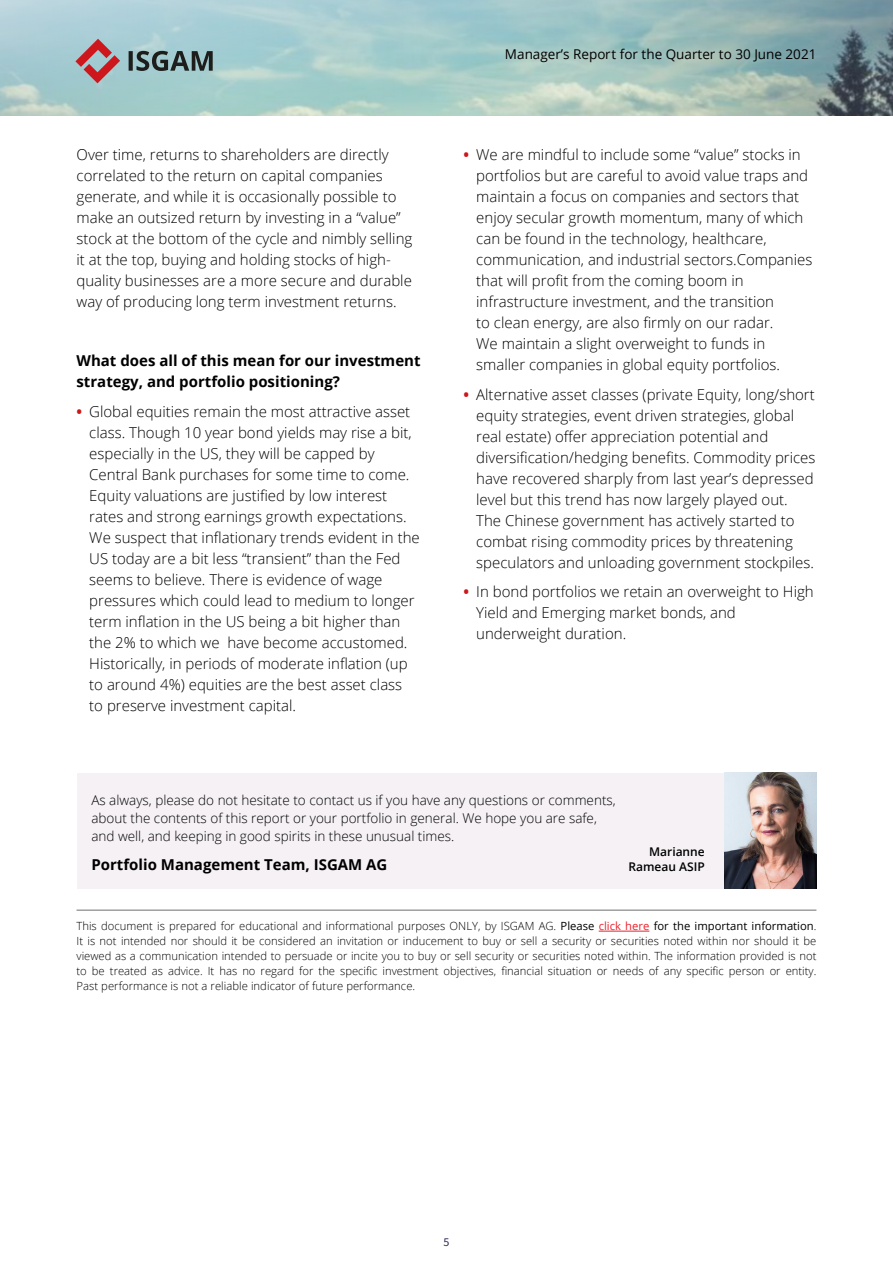
<style>
.page{position:relative;width:893px;height:1263px;background:#fff}
.page>*{position:absolute;margin:0;border:0;box-sizing:border-box;transform-origin:0 0}
.t1{font:300 15px/21px "Open Sans";color:#000}
.t2{font:700 15px/21px "Open Sans";color:#000}
.t3{font:300 13.5px/18px "Open Sans";color:#000}
.t4{font:13.5px "Open Sans";color:#000}
.t5{font:600 12px/15px "Open Sans";color:#000;text-align:right}
.t6{font:12px "Source Sans Pro";color:#2e295c}
.t7{font:300 11.25px/15px "Open Sans";letter-spacing:.005em;color:#000;text-align:justify}
.s1{font-weight:700;color:#cc171a}
.s2{font-weight:400}
.s3{font-weight:400;color:#ed212c}
</style>
<div class="page">
<img style="left:0;top:0;width:893px;height:116px">
<svg style="left:129px;top:51px;width:84px;height:20px;background:#5f7475"></svg>
<svg style="left:75px;top:39px;width:45px;height:44px;background:#b18c92"></svg>
<div style="left:77px;top:773px;width:739px;height:116px;background:#f5f1f5"></div>
<hr style="left:77px;top:910px;width:739px;height:1px;background:#706f6f">
<hr style="left:599px;top:931px;width:50px;height:1px;background:#ed212c">
<img style="left:725px;top:773px;width:91px;height:116px">
<p class="t1" style="left:77px;top:144px;width:337px">Over time, returns to shareholders are directly correlated to the return on capital companies generate, and while it is occasionally possible to make an outsized return by investing in a “value” stock at the bottom of the cycle and nimbly selling it at the top, buying and holding stocks of high&shy;quality businesses are a more secure and durable way of producing long term investment returns.</p>
<p class="t2" style="left:77px;top:350px;width:346px">What does all of this mean for our investment strategy, and portfolio positioning?</p>
<p class="t1" style="left:89px;top:400px;width:332px;text-indent:-13px"><span class="s1">•</span> Global equities remain the most attractive asset class. Though 10 year bond yields may rise a bit, especially in the US, they will be capped by Central Bank purchases for some time to come.<br>Equity valuations are justified by low interest rates and strong earnings growth expectations.<br>We suspect that inflationary trends evident in the US today are a bit less “transient” than the Fed seems to believe. There is evidence of wage pressures which could lead to medium to longer term inflation in the US being a bit higher than the 2% to which we have become accustomed.<br>Historically, in periods of moderate inflation (up to around 4%) equities are the best asset class to preserve investment capital.</p>
<p class="t4" style="left:505px;top:45px;width:313px">Manager’s Report for the Quarter to 30 June 2021</p>
<p class="t1" style="left:476px;top:144px;width:338px;text-indent:-13px"><span class="s1">•</span> We are mindful to include some “value” stocks in portfolios but are careful to avoid value traps and maintain a focus on companies and sectors that enjoy secular growth momentum, many of which can be found in the technology, healthcare, communication, and industrial sectors.Companies that will profit from the coming boom in infrastructure investment, and the transition<br>to clean energy, are also firmly on our radar.<br>We maintain a slight overweight to funds in smaller companies in global equity portfolios.</p>
<p class="t1" style="left:476px;top:383px;width:341px;text-indent:-13px"><span class="s1">•</span> Alternative asset classes (private Equity, long/short equity strategies, event driven strategies, global real estate) offer appreciation potential and diversification/hedging benefits. Commodity prices have recovered sharply from last year’s depressed level but this trend has now largely played out.<br>The Chinese government has actively started to combat rising commodity prices by threatening speculators and unloading government stockpiles.</p>
<p class="t1" style="left:476px;top:581px;width:339px;text-indent:-13px"><span class="s1">•</span> In bond portfolios we retain an overweight to High<br>Yield and Emerging market bonds, and underweight duration.</p>
<p class="t3" style="left:91px;top:790px;width:526px">As always, please do not hesitate to contact us if you have any questions or comments, about the contents of this report or your portfolio in general. We hope you are safe, and well, and keeping in good spirits in these unusual times.</p>
<p class="t2" style="left:91px;top:854px;width:298px">Portfolio Management Team, ISGAM AG</p>
<p class="t5" style="left:628px;top:843px;width:78px">Marianne<br>Rameau ASIP</p>
<p class="t7" style="left:77px;top:918px;width:741px">This document is prepared for educational and informational purposes ONLY, by ISGAM AG. <span class="s2">Please</span> <span class="s3">click here</span> <span class="s2">for the important information</span>.<br>It is not intended nor should it be considered an invitation or inducement to buy or sell a security or securities noted within nor should it be viewed as a communication intended to persuade or incite you to buy or sell security or securities noted within. The information provided is not to be treated as advice. It has no regard for the specific investment objectives, financial situation or needs of any specific person or entity.<br>Past performance is not a reliable indicator of future performance.</p>
<p class="t6" style="left:443px;top:1235px;width:7px">5</p>
</div>
